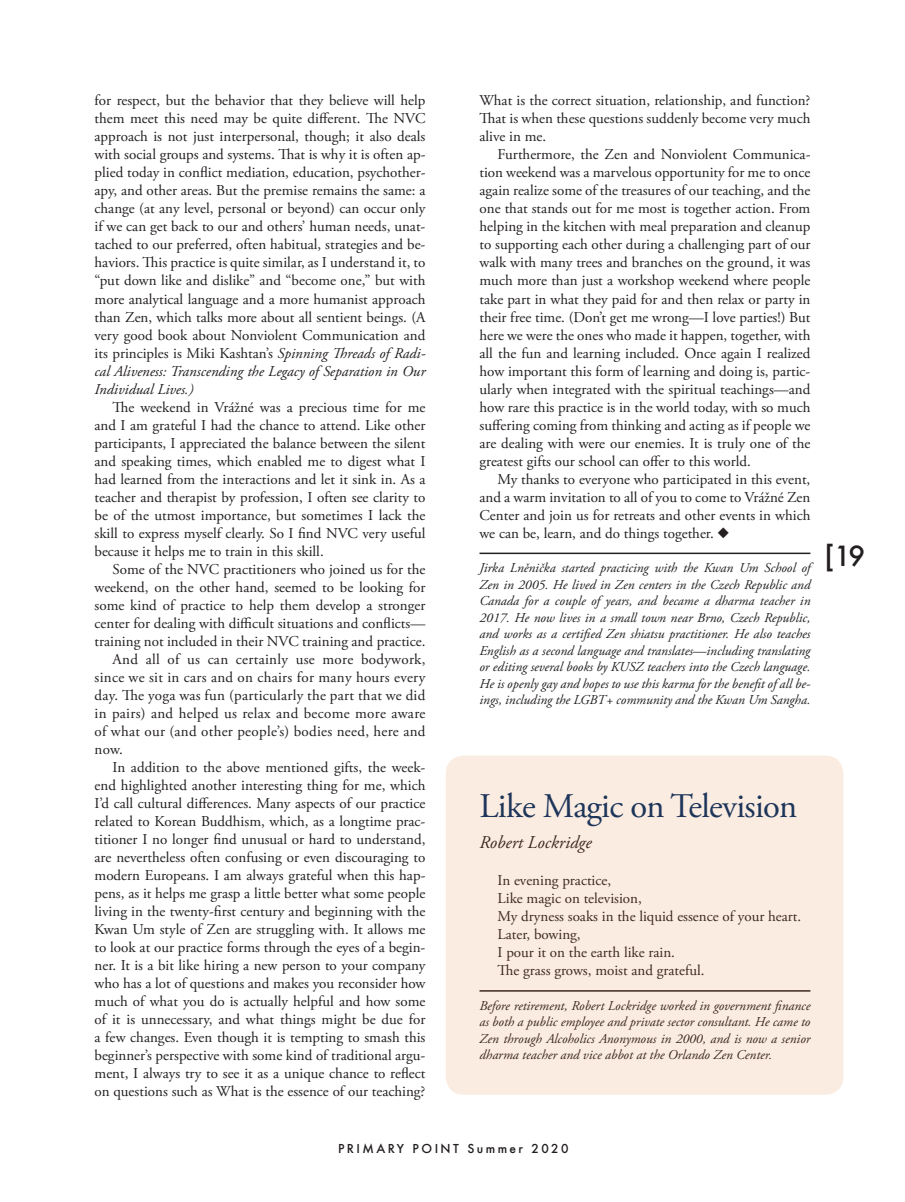
<style>
.page{position:relative;width:905px;height:1202px;background:#fff}
.page>*{position:absolute;margin:0;border:0;box-sizing:border-box;transform-origin:0 0}
.t1{font:34.5px "Adobe Garamond Pro";letter-spacing:-.02em;color:#002d63}
.t2{font:500 27px "Futura";color:#231f20}
.t3{font:italic 18px "Adobe Garamond Pro";color:#231f20}
.t4{font:15px/18px "Adobe Garamond Pro";color:#231f20;text-align:justify}
.t5{font:15px "Adobe Garamond Pro";letter-spacing:.02em;color:#231f20}
.t6{font:italic 13.5px/16.5px "Adobe Garamond Pro";color:#231f20;text-align:justify}
.t7{font:500 12px "Futura";letter-spacing:.2em;color:#231f20}
.s1{font-style:italic}
</style>
<div class="page">
<hr style="left:479px;top:552px;width:331px;height:2px;background:#231f20">
<div style="left:446px;top:755px;width:397px;height:339px;background:#fbece1;border-radius:18px"></div>
<p class="t4" style="left:94px;top:92px;width:332px">for respect, but the behavior that they believe will help them meet this need may be quite different. The NVC approach is not just interpersonal, though; it also deals with social groups and systems. That is why it is often ap&shy;plied today in conflict mediation, education, psychother&shy;apy, and other areas. But the premise remains the same: a change (at any level, personal or beyond) can occur only if we can get back to our and others’ human needs, unat&shy;tached to our preferred, often habitual, strategies and be&shy;haviors. This practice is quite similar, as I understand it, to “put down like and dislike” and “become one,” but with more analytical language and a more humanist approach than Zen, which talks more about all sentient beings. (A very good book about Nonviolent Communication and its principles is Miki Kashtan’s <span class="s1">Spinning Threads of Radi&shy;cal Aliveness: Transcending the Legacy of Separation in Our Individual Lives.)</span></p>
<p class="t4" style="left:94px;top:398px;width:332px;text-indent:18px">The weekend in Vrážné was a precious time for me and I am grateful I had the chance to attend. Like other participants, I appreciated the balance between the silent and speaking times, which enabled me to digest what I had learned from the interactions and let it sink in. As a teacher and therapist by profession, I often see clarity to be of the utmost importance, but sometimes I lack the skill to express myself clearly. So I find NVC very useful because it helps me to train in this skill.</p>
<p class="t4" style="left:112px;top:560px;width:314px">Some of the NVC practitioners who joined us for the</p>
<p class="t4" style="left:94px;top:578px;width:332px">weekend, on the other hand, seemed to be looking for</p>
<p class="t4" style="left:94px;top:596px;width:332px">some kind of practice to help them develop a stronger</p>
<p class="t4" style="left:94px;top:614px;width:332px">center for dealing with difficult situations and conflicts—</p>
<p class="t4" style="left:94px;top:632px;width:332px">training not included in their NVC training and practice.</p>
<p class="t5" style="left:112px;top:650px;width:314px">And all of us can certainly use more bodywork,</p>
<p class="t5" style="left:94px;top:668px;width:332px">since we sit in cars and on chairs for many hours every</p>
<p class="t5" style="left:94px;top:686px;width:332px">day. The yoga was fun (particularly the part that we did</p>
<p class="t5" style="left:94px;top:704px;width:332px">in pairs) and helped us relax and become more aware</p>
<p class="t5" style="left:94px;top:722px;width:332px">of what our (and other people’s) bodies need, here and</p>
<p class="t4" style="left:94px;top:740px;width:30px">now.</p>
<p class="t4" style="left:112px;top:758px;width:314px">In addition to the above mentioned gifts, the week-</p>
<p class="t4" style="left:94px;top:776px;width:332px">end highlighted another interesting thing for me, which</p>
<p class="t4" style="left:94px;top:794px;width:332px">I’d call cultural differences. Many aspects of our practice</p>
<p class="t4" style="left:94px;top:812px;width:332px">related to Korean Buddhism, which, as a longtime prac-</p>
<p class="t4" style="left:94px;top:830px;width:332px">titioner I no longer find unusual or hard to understand,</p>
<p class="t4" style="left:94px;top:848px;width:332px">are nevertheless often confusing or even discouraging to</p>
<p class="t4" style="left:94px;top:866px;width:332px">modern Europeans. I am always grateful when this hap-</p>
<p class="t4" style="left:94px;top:884px;width:332px">pens, as it helps me grasp a little better what some people</p>
<p class="t4" style="left:94px;top:902px;width:332px">living in the twenty-first century and beginning with the</p>
<p class="t4" style="left:94px;top:920px;width:332px">Kwan Um style of Zen are struggling with. It allows me</p>
<p class="t4" style="left:94px;top:938px;width:332px">to look at our practice forms through the eyes of a begin-</p>
<p class="t4" style="left:94px;top:956px;width:332px">ner. It is a bit like hiring a new person to your company</p>
<p class="t4" style="left:94px;top:974px;width:332px">who has a lot of questions and makes you reconsider how</p>
<p class="t4" style="left:94px;top:992px;width:332px">much of what you do is actually helpful and how some</p>
<p class="t4" style="left:94px;top:1010px;width:332px">of it is unnecessary, and what things might be due for</p>
<p class="t4" style="left:94px;top:1028px;width:332px">a few changes. Even though it is tempting to smash this</p>
<p class="t4" style="left:94px;top:1046px;width:332px">beginner’s perspective with some kind of traditional argu-</p>
<p class="t4" style="left:94px;top:1064px;width:332px">ment, I always try to see it as a unique chance to reflect</p>
<p class="t4" style="left:94px;top:1082px;width:332px">on questions such as What is the essence of our teaching?</p>
<p class="t4" style="left:479px;top:92px;width:332px">What is the correct situation, relationship, and function?<br>That is when these questions suddenly become very much alive in me.</p>
<p class="t4" style="left:479px;top:146px;width:332px;text-indent:18px">Furthermore, the Zen and Nonviolent Communica&shy;tion weekend was a marvelous opportunity for me to once again realize some of the treasures of our teaching, and the one that stands out for me most is together action. From helping in the kitchen with meal preparation and cleanup to supporting each other during a challenging part of our walk with many trees and branches on the ground, it was much more than just a workshop weekend where people take part in what they paid for and then relax or party in their free time. (Don’t get me wrong—I love parties!) But here we were the ones who made it happen, together, with all the fun and learning included. Once again I realized how important this form of learning and doing is, partic&shy;ularly when integrated with the spiritual teachings—and how rare this practice is in the world today, with so much suffering coming from thinking and acting as if people we are dealing with were our enemies. It is truly one of the greatest gifts our school can offer to this world.</p>
<p class="t4" style="left:479px;top:470px;width:332px;text-indent:18px">My thanks to everyone who participated in this event, and a warm invitation to all of you to come to Vrážné Zen Center and join us for retreats and other events in which we can be, learn, and do things together. ◆</p>
<p class="t6" style="left:479px;top:560px;width:332px">Jirka Lněnička started practicing with the Kwan Um School of Zen in 2005. He lived in Zen centers in the Czech Republic and Canada for a couple of years, and became a dharma teacher in 2017. He now lives in a small town near Brno, Czech Republic, and works as a certified Zen shiatsu practitioner. He also teaches English as a second language and translates—including translating or editing several books by KUSZ teachers into the Czech language.<br>He is openly gay and hopes to use this karma for the benefit of all be&shy;ings, including the LGBT+ community and the Kwan Um Sangha.</p>
<h2 class="t2" style="left:824px;top:537px;width:42px">[19</h2>
<h1 class="t1" style="left:479px;top:785px;width:319px">Like Magic on Television</h1>
<p class="t3" style="left:479px;top:831px;width:114px">Robert Lockridge</p>
<p class="t4" style="left:497px;top:872px;width:305px;text-align:left">In evening practice,<br>Like magic on television,<br>My dryness soaks in the liquid essence of your heart.<br>Later, bowing,<br>I pour it on the earth like rain.<br>The grass grows, moist and grateful.</p>
<p class="t6" style="left:479px;top:997px;width:332px">Before retirement, Robert Lockridge worked in government finance as both a public employee and private sector consultant. He came to Zen through Alcoholics Anonymous in 2000, and is now a senior dharma teacher and vice abbot at the Orlando Zen Center.</p>
<p class="t7" style="left:338px;top:1140px;width:232px">PRIMARY POINT Summer 2020</p>
</div>
